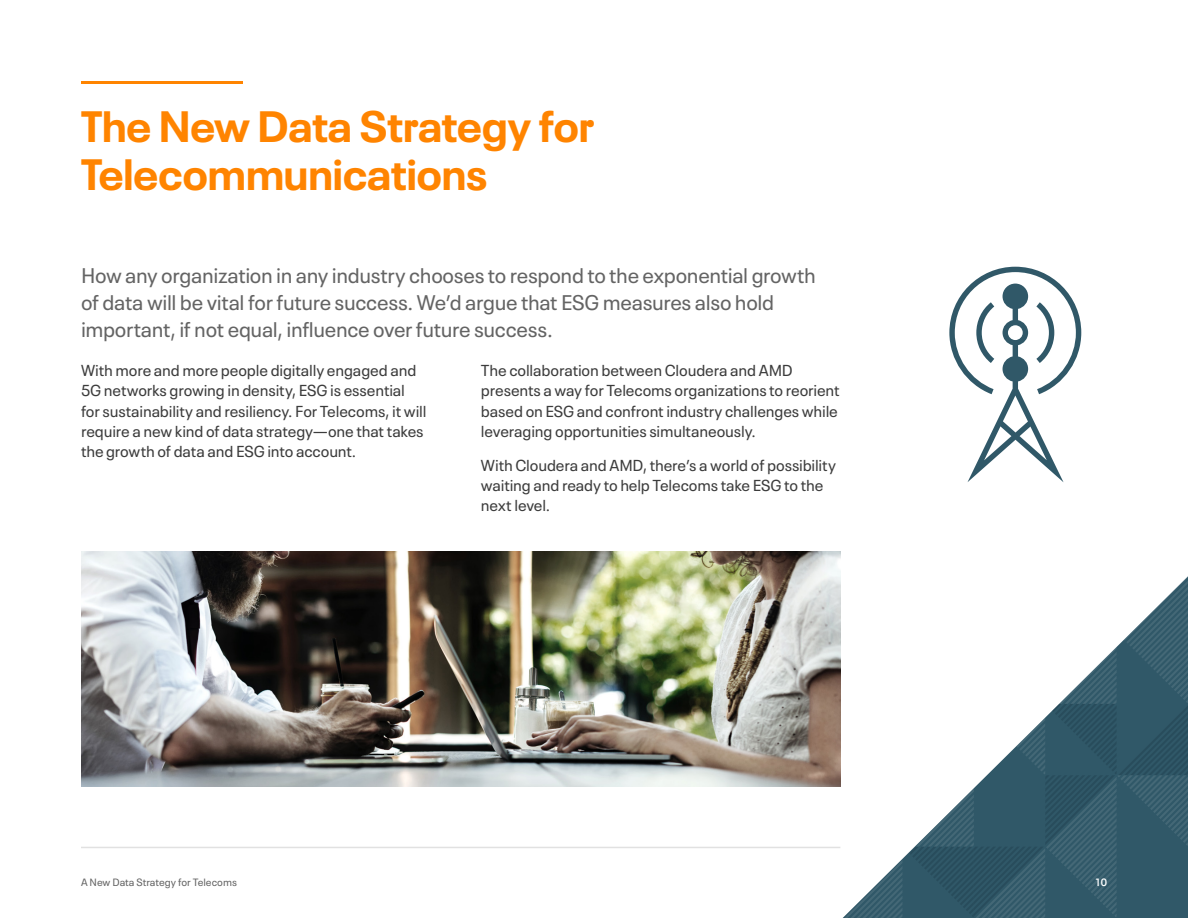
<style>
.page{position:relative;width:1188px;height:918px;background:#fff}
.page>*{position:absolute;margin:0;border:0;box-sizing:border-box;transform-origin:0 0}
.t1{font:700 43.5px/48px "Neue Plak";color:#ff8400}
.t2{font:21px/27px "Neue Plak Text";letter-spacing:-.015em;color:#646464}
.t3{font:15.75px/20.2px "Neue Plak Text";letter-spacing:-.01em;color:#3c3c3c}
.t4{font:10.5px "Neue Plak Text";color:#646464}
.t5{font:600 10.5px "Neue Plak Text";color:#fff}
</style>
<div class="page">
<svg style="left:843px;top:576px;width:345px;height:342px"></svg>
<svg style="left:949px;top:267px;width:132px;height:215px"></svg>
<img style="left:81px;top:552px;width:759px;height:235px">
<hr style="left:81px;top:847px;width:759px;height:1px;background:#e1e1e1">
<hr style="left:81px;top:81px;width:162px;height:3px;background:#ff8400">
<h1 class="t1" style="left:81px;top:98px;width:515px">The New Data Strategy for<br>Telecommunications</h1>
<h2 class="t2" style="left:81px;top:260px;width:736px">How any organization in any industry chooses to respond to the exponential growth of data will be vital for future success. We’d argue that ESG measures also hold important, if not equal, influence over future success.</h2>
<p class="t3" style="left:81px;top:359px;width:347px">With more and more people digitally engaged and 5G networks growing in density, ESG is essential for sustainability and resiliency. For Telecoms, it will require a new kind of data strategy—one that takes the growth of data and ESG into account.</p>
<p class="t3" style="left:481px;top:359px;width:360px">The collaboration between Cloudera and AMD presents a way for Telecoms organizations to reorient based on ESG and confront industry challenges while leveraging opportunities simultaneously.</p>
<p class="t3" style="left:481px;top:453px;width:357px">With Cloudera and AMD, there’s a world of possibility waiting and ready to help Telecoms take ESG to the next level.</p>
<p class="t4" style="left:81px;top:874px;width:157px">A New Data Strategy for Telecoms</p>
<p class="t5" style="left:1095px;top:874px;width:14px">10</p>
</div>
